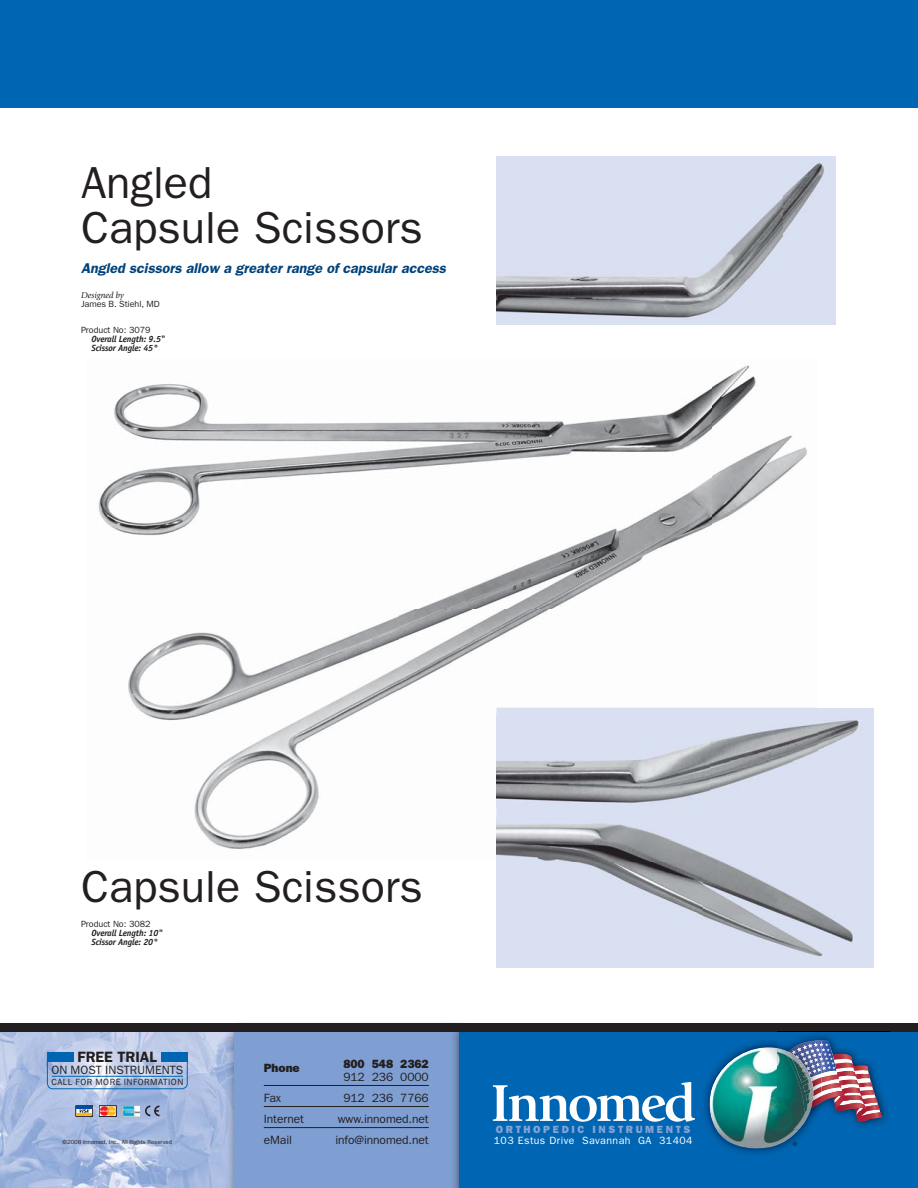
<style>
.page{position:relative;width:918px;height:1188px;background:#fff}
.page>*{position:absolute;margin:0;border:0;box-sizing:border-box;transform-origin:0 0}
.t1{font:700 54px "Giovanni";letter-spacing:-.055em;color:#fff}
.t2{font:45px/45px "Franklin Gothic";color:#231f20}
.t3{font:600 15px "Franklin Gothic";color:#231f20}
.t4{font:italic 600 14.25px "Franklin Gothic";color:#00437c}
.t5{font:12px "Franklin Gothic";letter-spacing:-.005em;color:#231f20}
.t6{font:800 12px "Franklin Gothic";letter-spacing:-.005em;color:#231f20}
.t7{font:10.5px "Franklin Gothic";letter-spacing:.045em;color:#fff}
.t8{font:800 10.5px "Franklin Gothic";letter-spacing:.25em;color:#85a3d5}
.t9{font:italic 700 9px/9px "Officina Sans";letter-spacing:-.015em;color:#231f20}
.t10{font:9px "Franklin Gothic";letter-spacing:-.005em;color:#231f20}
.t11{font:9px "Franklin Gothic";letter-spacing:.05em;color:#231f20}
.t12{font:italic 9px "Giovanni";letter-spacing:-.005em;color:#231f20}
.t13{font:6px "Franklin Gothic";letter-spacing:-.005em;color:#231f20}
</style>
<div class="page">
<img style="left:0;top:1032px;width:226px;height:156px">
<img style="left:226px;top:1032px;width:9px;height:156px">
<div style="left:235px;top:1030px;width:224px;height:158px;background:#7f9fd3"></div>
<img style="left:453px;top:1032px;width:6px;height:156px">
<div style="left:459px;top:1031px;width:459px;height:157px;background:#0066b3"></div>
<svg style="left:47px;top:1057px;width:141px;height:33px;background:#b6c7e5"></svg>
<div style="left:47px;top:1052px;width:27px;height:10px;background:#0066b3"></div>
<div style="left:161px;top:1052px;width:27px;height:10px;background:#0066b3"></div>
<hr style="left:52px;top:1076px;width:131px;height:1px;background:#0066b3">
<hr style="left:264px;top:1085px;width:165px;height:1px;background:#231f20">
<hr style="left:264px;top:1106px;width:165px;height:1px;background:#231f20">
<hr style="left:264px;top:1127px;width:165px;height:1px;background:#231f20">
<div style="left:0;top:1023px;width:918px;height:9px;background:#231f20"></div>
<img style="left:777px;top:1031px;width:112px;height:96px">
<img style="left:704px;top:1041px;width:103px;height:113px">
<img style="left:777px;top:1039px;width:44px;height:88px">
<img style="left:709px;top:1047px;width:90px;height:102px">
<img style="left:777px;top:1048px;width:34px;height:81px">
<img style="left:786px;top:1040px;width:96px;height:81px">
<svg style="left:76px;top:1106px;width:17px;height:10px"></svg>
<hr style="left:76px;top:1106px;width:16px;height:3px;background:#034ea2">
<svg style="left:99px;top:1106px;width:17px;height:10px"></svg>
<svg style="left:145px;top:1106px;width:15px;height:10px"></svg>
<img style="left:123px;top:1106px;width:17px;height:10px">
<div style="left:0;top:0;width:918px;height:108px;background:#0066b3"></div>
<div style="left:497px;top:708px;width:377px;height:260px;background:#d9e0f2"></div>
<div style="left:497px;top:156px;width:339px;height:169px;background:#d9e0f2"></div>
<img style="left:98px;top:384px;width:614px;height:226px">
<img style="left:712px;top:365px;width:105px;height:343px">
<img style="left:128px;top:616px;width:271px;height:233px">
<img style="left:399px;top:610px;width:314px;height:100px">
<img style="left:496px;top:710px;width:1px;height:152px">
<img style="left:497px;top:708px;width:216px;height:2px">
<img style="left:496px;top:156px;width:329px;height:165px">
<img style="left:575px;top:862px;width:129px;height:55px">
<img style="left:704px;top:862px;width:149px;height:95px">
<img style="left:497px;top:823px;width:225px;height:39px">
<img style="left:497px;top:720px;width:362px;height:83px">
<h2 class="t2" style="left:81px;top:164px;width:343px">Angled<br>Capsule Scissors</h2>
<p class="t4" style="left:81px;top:263px;width:367px">Angled scissors allow a greater range of capsular access</p>
<p class="t12" style="left:81px;top:291px;width:44px">Designed by</p>
<p class="t10" style="left:81px;top:301px;width:80px">James B. Stiehl, MD</p>
<p class="t10" style="left:81px;top:327px;width:71px">Product No: 3079</p>
<p class="t9" style="left:92px;top:335px;width:75px">Overall Length: 9.5"<br>Scissor Angle: 45°</p>
<h2 class="t2" style="left:81px;top:868px;width:343px">Capsule Scissors</h2>
<p class="t10" style="left:81px;top:921px;width:71px">Product No: 3082</p>
<p class="t9" style="left:92px;top:929px;width:73px">Overall Length: 10"<br>Scissor Angle: 20°</p>
<p class="t3" style="left:78px;top:1052px;width:81px">FREE TRIAL</p>
<p class="t5" style="left:51px;top:1066px;width:133px">ON MOST INSTRUMENTS</p>
<p class="t11" style="left:51px;top:1079px;width:133px">CALL FOR MORE INFORMATION</p>
<p class="t13" style="left:63px;top:1140px;width:111px">©2008 Innomed, Inc., All Rights Reserved</p>
<p class="t6" style="left:343px;top:1060px;width:87px">800 548 2362</p>
<p class="t5" style="left:343px;top:1073px;width:87px">912 236 0000</p>
<p class="t6" style="left:264px;top:1064px;width:37px">Phone</p>
<h1 class="t1" style="left:491px;top:1082px;width:206px">Innomed</h1>
<p class="t8" style="left:496px;top:1126px;width:196px">ORTHOPEDIC INSTRUMENTS</p>
<p class="t5" style="left:264px;top:1094px;width:19px">Fax</p>
<p class="t5" style="left:343px;top:1094px;width:87px">912 236 7766</p>
<p class="t5" style="left:264px;top:1115px;width:42px">Internet</p>
<p class="t5" style="left:338px;top:1115px;width:93px">www.innomed.net</p>
<p class="t5" style="left:264px;top:1136px;width:30px">eMail</p>
<p class="t5" style="left:335px;top:1136px;width:95px">info@innomed.net</p>
<p class="t7" style="left:494px;top:1137px;width:200px">103 Estus Drive Savannah GA 31404</p>
<p class="t13" style="left:793px;top:1141px;width:6px">®</p>
</div>
